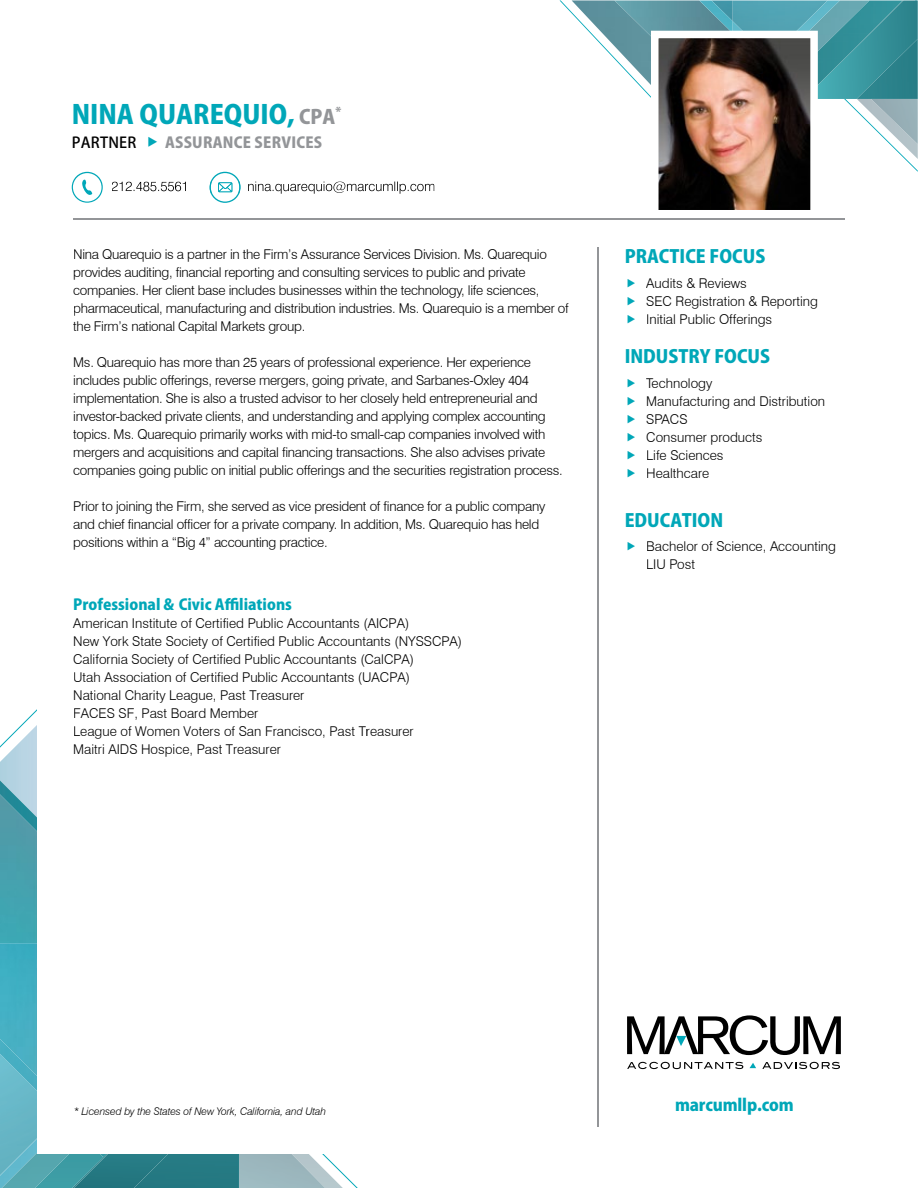
<style>
.page{position:relative;width:918px;height:1188px;background:#fff}
.page>*{position:absolute;margin:0;border:0;box-sizing:border-box;transform-origin:0 0}
.t1{font:800 25.95px "Koz Go Pro";color:#00a7b8}
.t2{font:800 18px "Koz Go Pro";color:#00a7b8}
.t3{font:800 16.5px "Koz Go Pro";letter-spacing:-.01em;color:#00a7b8}
.t4{font:800 15px "Koz Go Pro";color:#00a7b8}
.t5{font:800 15px "Koz Go Pro";letter-spacing:.015em;color:#939598}
.t6{font:300 13.5px/18px "Swiss 721 BT";letter-spacing:-.02em;color:#000}
.t7{font:300 13.5px/18px "Swiss 721 BT";color:#000}
.t8{font:italic 300 10.5px "Swiss 721 BT";letter-spacing:-.01em;color:#000}
.s1{font-size:19.5px;color:#939598}
.s2{font-weight:500;color:#000}
.s3{color:#00a7b8}
</style>
<div class="page">
<svg style="left:22px;top:709px;width:15px;height:15px"></svg>
<svg style="left:325px;top:1155px;width:33px;height:33px"></svg>
<img style="left:169px;top:1154px;width:156px;height:34px">
<img style="left:239px;top:1153px;width:1px;height:35px">
<img style="left:238px;top:1153px;width:1px;height:35px">
<img style="left:38px;top:1154px;width:34px;height:34px">
<div style="left:0;top:1091px;width:37px;height:47px;background:#67b6c6"></div>
<img style="left:0;top:1138px;width:38px;height:50px">
<img style="left:0;top:724px;width:37px;height:56px">
<svg style="left:72px;top:1154px;width:97px;height:34px;background:#2a7f89"></svg>
<img style="left:0;top:832px;width:37px;height:207px">
<img style="left:0;top:1039px;width:37px;height:52px">
<img style="left:0;top:780px;width:37px;height:52px">
<hr style="left:73px;top:219px;width:772px;height:1px;background:#939598">
<svg style="left:627px;top:1062px;width:116px;height:7px"></svg>
<svg style="left:762px;top:1062px;width:78px;height:7px"></svg>
<svg style="left:627px;top:1015px;width:214px;height:40px"></svg>
<svg style="left:750px;top:1063px;width:6px;height:5px"></svg>
<hr style="left:598px;top:247px;width:1px;height:879px;background:#939598">
<svg style="left:560px;top:0;width:358px;height:210px"></svg>
<svg style="left:72px;top:172px;width:31px;height:31px"></svg>
<svg style="left:112px;top:172px;width:323px;height:31px"></svg>
<h1 class="t1" style="left:72px;top:97px;width:271px">NINA QUAREQUIO, <span class="s1">CPA</span><sup>*</sup></h1>
<p class="t5" style="left:72px;top:132px;width:252px"><span class="s2">PARTNER</span> <span class="s3">◆</span> ASSURANCE SERVICES</p>
<p class="t6" style="left:73px;top:245px;width:497px">Nina Quarequio is a partner in the Firm’s Assurance Services Division. Ms. Quarequio provides auditing, financial reporting and consulting services to public and private companies. Her client base includes businesses within the technology, life sciences, pharmaceutical, manufacturing and distribution industries. Ms. Quarequio is a member of the Firm’s national Capital Markets group.</p>
<p class="t6" style="left:73px;top:353px;width:491px">Ms. Quarequio has more than 25 years of professional experience. Her experience includes public offerings, reverse mergers, going private, and Sarbanes-Oxley 404 implementation. She is also a trusted advisor to her closely held entrepreneurial and investor-backed private clients, and understanding and applying complex accounting topics. Ms. Quarequio primarily works with mid-to small-cap companies involved with mergers and acquisitions and capital financing transactions. She also advises private companies going public on initial public offerings and the securities registration process.</p>
<p class="t6" style="left:73px;top:497px;width:474px">Prior to joining the Firm, she served as vice president of finance for a public company and chief financial officer for a private company. In addition, Ms. Quarequio has held positions within a “Big 4” accounting practice.</p>
<p class="t4" style="left:73px;top:595px;width:220px">Professional &amp; Civic Affiliations</p>
<p class="t7" style="left:73px;top:614px;width:391px">American Institute of Certified Public Accountants (AICPA)<br>New York State Society of Certified Public Accountants (NYSSCPA)<br>California Society of Certified Public Accountants (CalCPA)<br>Utah Association of Certified Public Accountants (UACPA)<br>National Charity League, Past Treasurer<br>FACES SF, Past Board Member<br>League of Women Voters of San Francisco, Past Treasurer<br>Maitri AIDS Hospice, Past Treasurer</p>
<h2 class="t2" style="left:625px;top:245px;width:142px">PRACTICE FOCUS</h2>
<p class="t7" style="left:646px;top:274px;width:173px">Audits &amp; Reviews<br>SEC Registration &amp; Reporting<br>Initial Public Offerings</p>
<h2 class="t2" style="left:625px;top:345px;width:147px">INDUSTRY FOCUS</h2>
<p class="t7" style="left:646px;top:374px;width:180px">Technology<br>Manufacturing and Distribution<br>SPACS<br>Consumer products<br>Life Sciences<br>Healthcare</p>
<h2 class="t2" style="left:625px;top:508px;width:100px">EDUCATION</h2>
<p class="t7" style="left:646px;top:537px;width:191px">Bachelor of Science, Accounting<br>LIU Post</p>
<p class="t8" style="left:74px;top:1105px;width:254px">* Licensed by the States of New York, California, and Utah</p>
<p class="t3" style="left:675px;top:1094px;width:120px">marcumllp.com</p>
</div>
